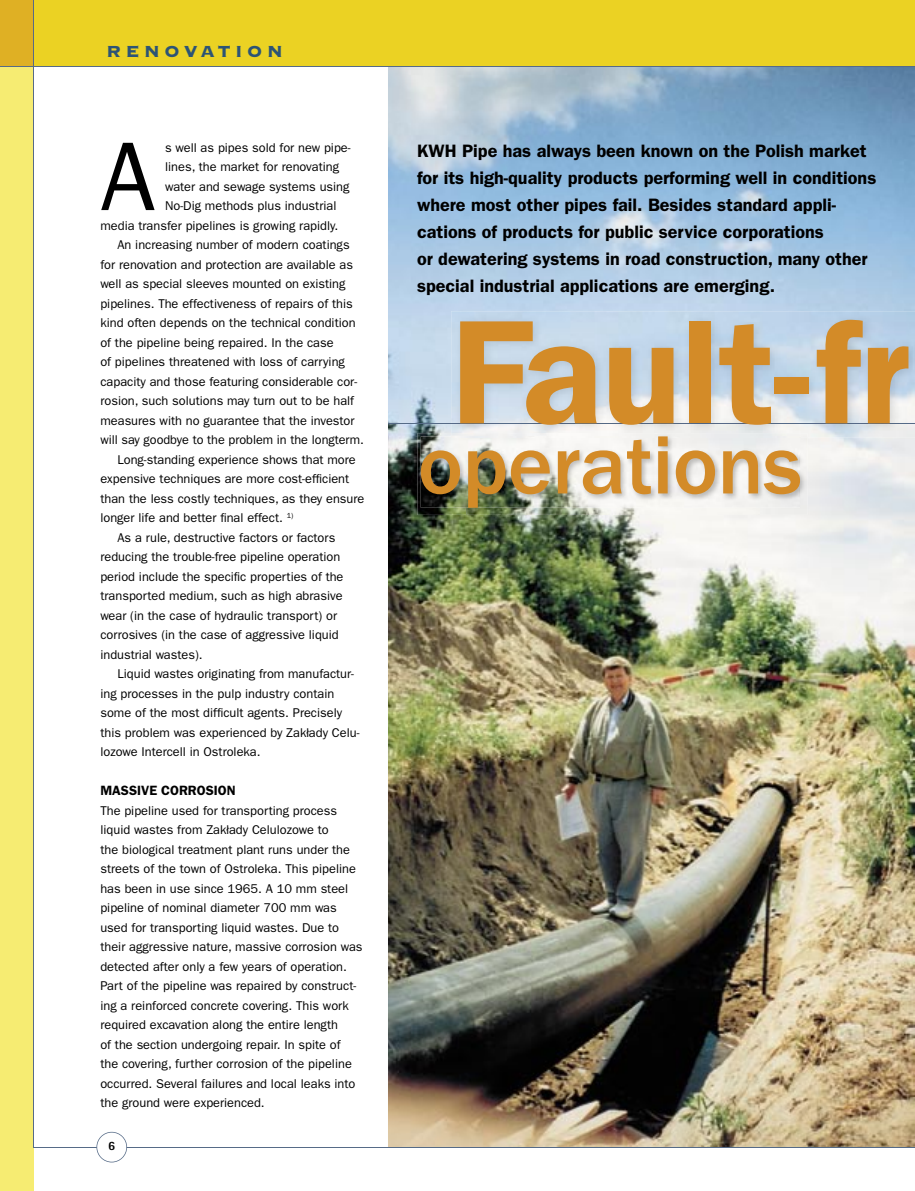
<style>
.page{position:relative;width:915px;height:1191px;background:#fff}
.page>*{position:absolute;margin:0;border:0;box-sizing:border-box;transform-origin:0 0}
.t1{font:600 148.5px "Franklin Gothic";letter-spacing:-.005em;color:#d38b28}
.t2{font:98.1px "Franklin Gothic";color:#000}
.t3{font:500 85.5px "Franklin Gothic";letter-spacing:-.005em;color:#d38b28}
.t4{font:21px "Copperplate Thirty Three BC";letter-spacing:.2em;color:#2c5475}
.t5{font:600 18px/27px "Franklin Gothic";color:#000}
.t6{font:600 13.5px "Franklin Gothic";color:#000}
.t7{font:12.75px/19.5px "Franklin Gothic";color:#000}
.t8{font:800 12.75px "Rotis Sans Serif";color:#000}
</style>
<div class="page">
<img style="left:388px;top:67px;width:526px;height:1079px">
<div style="left:0;top:46px;width:33px;height:1145px;background:#f6ec72"></div>
<div style="left:33px;top:0;width:881px;height:67px;background:#ebd223"></div>
<div style="left:0;top:0;width:33px;height:67px;background:#dfb024"></div>
<hr style="left:0;top:66px;width:914px;height:1px;background:#566b87">
<hr style="left:33px;top:1146px;width:881px;height:1px;background:#566b87">
<svg style="left:96px;top:1131px;width:31px;height:31px"></svg>
<hr style="left:33px;top:0;width:1px;height:1146px;background:#566b87">
<img style="left:417px;top:433px;width:49px;height:82px">
<img style="left:758px;top:437px;width:49px;height:78px">
<img style="left:466px;top:508px;width:292px;height:7px">
<img style="left:420px;top:436px;width:379px;height:72px">
<hr style="left:388px;top:423px;width:526px;height:1px;background:#566b87">
<img style="left:451px;top:311px;width:463px;height:126px">
<img style="left:451px;top:433px;width:356px;height:4px">
<img style="left:451px;top:436px;width:348px;height:1px">
<img style="left:451px;top:423px;width:463px;height:1px">
<h3 class="t4" style="left:106px;top:41px;width:178px">RENOVATION</h3>
<h2 class="t2" style="left:100px;top:120px;width:56px">A</h2>
<p class="t7" style="left:165px;top:138px;width:187px">s well as pipes sold for new pipe-</p>
<p class="t7" style="left:165px;top:157px;width:175px">lines, the market for renovating</p>
<p class="t7" style="left:165px;top:177px;width:186px">water and sewage systems using</p>
<p class="t7" style="left:165px;top:196px;width:173px">No-Dig methods plus industrial</p>
<p class="t7" style="left:100px;top:216px;width:239px">media transfer pipelines is growing rapidly.</p>
<p class="t7" style="left:117px;top:235px;width:233px">An increasing number of modern coatings</p>
<p class="t7" style="left:100px;top:255px;width:254px">for renovation and protection are available as</p>
<p class="t7" style="left:100px;top:274px;width:246px">well as special sleeves mounted on existing</p>
<p class="t7" style="left:100px;top:294px;width:254px">pipelines. The effectiveness of repairs of this</p>
<p class="t7" style="left:100px;top:313px;width:257px">kind often depends on the technical condition</p>
<p class="t7" style="left:100px;top:333px;width:235px">of the pipeline being repaired. In the case</p>
<p class="t7" style="left:100px;top:352px;width:246px">of pipelines threatened with loss of carrying</p>
<p class="t7" style="left:100px;top:372px;width:258px">capacity and those featuring considerable cor-</p>
<p class="t7" style="left:100px;top:391px;width:255px">ro sion, such solutions may turn out to be half</p>
<p class="t7" style="left:100px;top:411px;width:255px">measures with no guarantee that the investor</p>
<p class="t7" style="left:100px;top:430px;width:265px">will say goodbye to the problem in the longterm.</p>
<p class="t7" style="left:117px;top:450px;width:240px">Long-standing experience shows that more</p>
<p class="t7" style="left:100px;top:469px;width:250px">expensive techniques are more cost-efficient</p>
<p class="t7" style="left:100px;top:489px;width:265px">than the less costly techniques, as they ensure</p>
<p class="t7" style="left:100px;top:508px;width:194px">longer life and better final effect. <sup>1)</sup></p>
<p class="t7" style="left:117px;top:528px;width:219px">As a rule, destructive factors or factors</p>
<p class="t7" style="left:100px;top:547px;width:241px">reducing the trouble-free pipeline operation</p>
<p class="t7" style="left:100px;top:567px;width:244px">period include the specific properties of the</p>
<p class="t7" style="left:100px;top:586px;width:243px">transported medium, such as high abrasive</p>
<p class="t7" style="left:100px;top:606px;width:238px">wear (in the case of hydraulic transport) or</p>
<p class="t7" style="left:100px;top:625px;width:240px">corrosives (in the case of aggressive liquid</p>
<p class="t7" style="left:100px;top:645px;width:104px">industrial wastes).</p>
<p class="t7" style="left:117px;top:664px;width:238px">Liquid wastes originating from manufactur-</p>
<p class="t7" style="left:100px;top:684px;width:235px">ing processes in the pulp industry contain</p>
<p class="t7" style="left:100px;top:703px;width:243px">some of the most difficult agents. Precisely</p>
<p class="t7" style="left:100px;top:723px;width:260px">this problem was experienced by Zakłady Celu-</p>
<p class="t7" style="left:100px;top:742px;width:162px">lozowe Intercell in Ostroleka.</p>
<p class="t6" style="left:100px;top:782px;width:137px">MASSIVE CORROSION</p>
<p class="t7" style="left:100px;top:801px;width:263px">The pipeline used for transporting process liquid wastes from Zakłady Celulozowe to<br>the biological treatment plant runs under the streets of the town of Ostroleka. This pipeline has been in use since 1965. A 10 mm steel pipeline of nominal diameter 700 mm was used for transporting liquid wastes. Due to their aggressive nature, massive corrosion was detected after only a few years of operation.<br>Part of the pipeline was repaired by construct&shy;ing a re inforced concrete covering. This work required excavation along the entire length<br>of the section undergoing repair. In spite of<br>the covering, further corrosion of the pipeline occurred. Several failures and local leaks into the ground were experienced.</p>
<p class="t8" style="left:108px;top:1138px;width:9px">6</p>
<p class="t5" style="left:417px;top:137px;width:460px">KWH Pipe has always been known on the Polish market for its high-quality products performing well in conditions where most other pipes fail. Besides standard app li&shy;cations of products for public service corporations<br>or dewatering systems in road construction, many other special industrial applications are emerging.</p>
<h1 class="t1" style="left:451px;top:284px;width:460px">Fault-fr</h1>
<h3 class="t3" style="left:417px;top:417px;width:385px">operations</h3>
</div>
